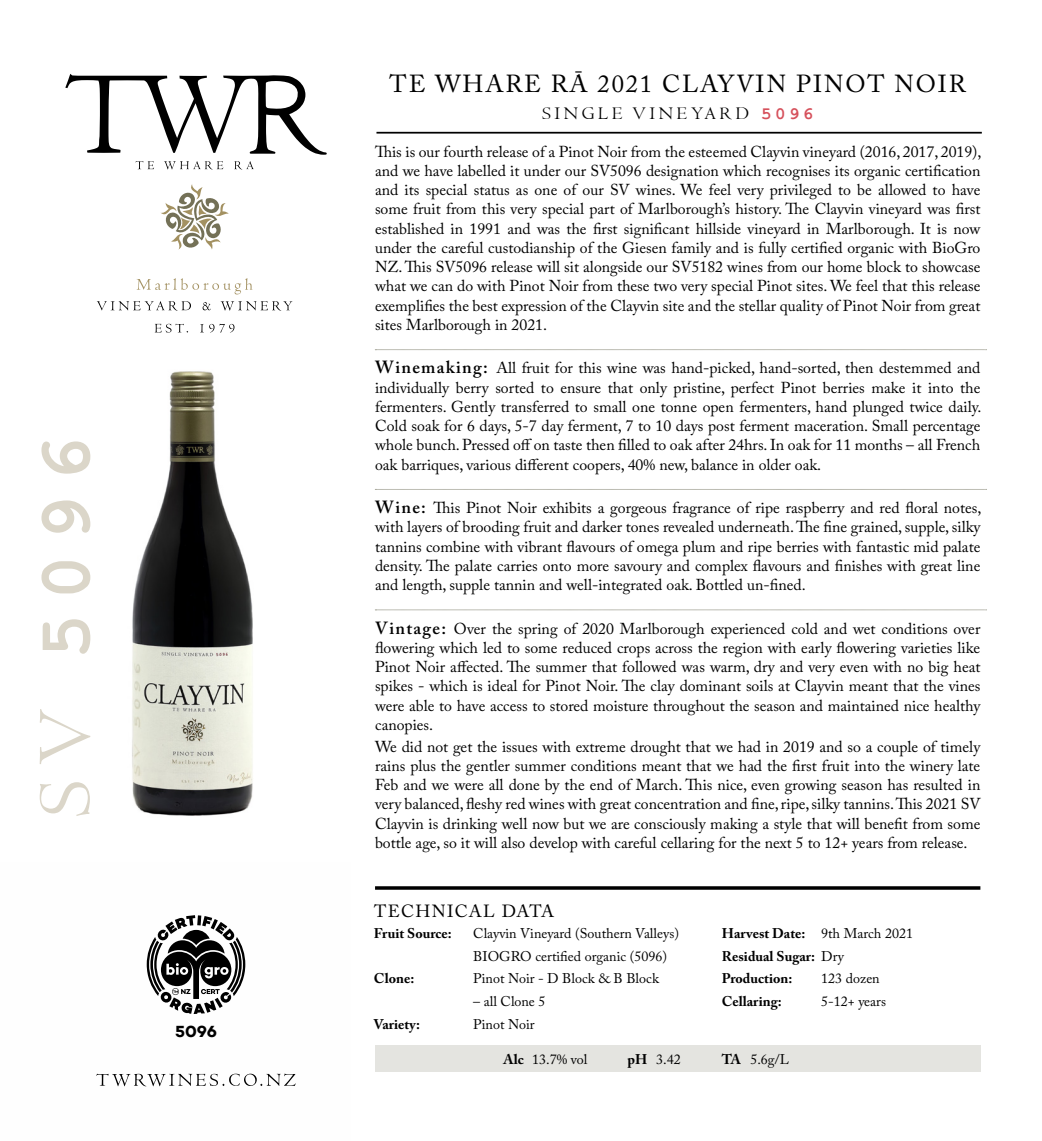
<style>
.page{position:relative;width:1042px;height:1141px;background:#fff}
.page>*{position:absolute;margin:0;border:0;box-sizing:border-box;transform-origin:0 0}
.t1{font:24.5px "Adobe Caslon Pro";letter-spacing:.075em;color:#000}
.t2{font:18.55px "Centaur";letter-spacing:.2em;color:#000}
.t3{font:17.5px "Adobe Caslon Pro";letter-spacing:.075em;color:#000}
.t4{font:16.45px "Campton Bold DEMO";color:#000}
.t5{font:15.75px/19.2px "Adobe Caslon Pro";color:#000;text-align:justify}
.t6{font:14px/22.8px "Adobe Caslon Pro";color:#000}
.t7{font:700 14px/22.8px "Adobe Caslon Pro";color:#000}
.s1{font-family:"Courier New";font-weight:700;font-size:17.5px;color:#d6515c}
.s2{font-weight:600;font-size:17.5px}
.s3{font-weight:400}
.s4{font-weight:700}
</style>
<div class="page">
<svg style="left:161px;top:184px;width:68px;height:66px"></svg>
<svg style="left:65px;top:74px;width:262px;height:81px"></svg>
<svg style="left:135px;top:161px;width:19px;height:8px"></svg>
<svg style="left:164px;top:161px;width:59px;height:9px"></svg>
<svg style="left:234px;top:161px;width:20px;height:9px"></svg>
<svg style="left:137px;top:278px;width:116px;height:16px"></svg>
<svg style="left:97px;top:301px;width:94px;height:10px"></svg>
<svg style="left:203px;top:302px;width:8px;height:8px"></svg>
<svg style="left:221px;top:301px;width:71px;height:10px"></svg>
<svg style="left:147px;top:915px;width:98px;height:99px"></svg>
<svg style="left:96px;top:1073px;width:200px;height:13px"></svg>
<svg style="left:375px;top:349px;width:611px;height:1px"></svg>
<svg style="left:375px;top:489px;width:611px;height:1px"></svg>
<svg style="left:375px;top:610px;width:611px;height:1px"></svg>
<hr style="left:376px;top:132px;width:606px;height:2px;background:#000">
<svg style="left:155px;top:324px;width:33px;height:9px"></svg>
<svg style="left:200px;top:324px;width:34px;height:9px"></svg>
<div style="left:375px;top:1046px;width:605px;height:26px;background:#e4e4e0"></div>
<svg style="left:375px;top:886px;width:605px;height:4px;background:#1f1f1f"></svg>
<img style="left:90px;top:371px;width:163px;height:445px">
<svg style="left:40px;top:441px;width:50px;height:375px"></svg>
<p class="t4" style="left:175px;top:1022px;width:43px">5096</p>
<h1 class="t1" style="left:389px;top:69px;width:578px">TE WHARE RĀ 2021 CLAYVIN PINOT NOIR</h1>
<p class="t2" style="left:542px;top:102px;width:273px">SINGLE VINEYARD <span class="s1">5096</span></p>
<p class="t5" style="left:375px;top:142px;width:608px">This is our fourth release of a Pinot Noir from the esteemed Clayvin vineyard (2016, 2017, 2019), and we have labelled it under our SV5096 designation which recognises its organic certification and its special status as one of our SV wines. We feel very privileged to be allowed to have some fruit from this very special part of Marlborough’s history. The Clayvin vineyard was first established in 1991 and was the first significant hillside vineyard in Marlborough. It is now under the careful custodianship of the Giesen family and is fully certified organic with BioGro NZ. This SV5096 release will sit alongside our SV5182 wines from our home block to showcase what we can do with Pinot Noir from these two very special Pinot sites. We feel that this release exemplifies the best expression of the Clayvin site and the stellar quality of Pinot Noir from great sites Marlborough in 2021.</p>
<p class="t5" style="left:375px;top:358px;width:608px"><span class="s2">Winemaking:</span> All fruit for this wine was hand-picked, hand-sorted, then destemmed and individually berry sorted to ensure that only pristine, perfect Pinot berries make it into the fermenters. Gently transferred to small one tonne open fermenters, hand plunged twice daily.<br>Cold soak for 6 days, 5-7 day ferment, 7 to 10 days post ferment maceration. Small percentage whole bunch. Pressed off on taste then filled to oak after 24hrs. In oak for 11 months – all French oak barriques, various different coopers, 40% new, balance in older oak.</p>
<p class="t5" style="left:375px;top:498px;width:608px"><span class="s2">Wine:</span> This Pinot Noir exhibits a gorgeous fragrance of ripe raspberry and red floral notes, with layers of brooding fruit and darker tones revealed underneath. The fine grained, supple, silky tannins combine with vibrant flavours of omega plum and ripe berries with fantastic mid palate density. The palate carries onto more savoury and complex flavours and finishes with great line and length, supple tannin and well-integrated oak. Bottled un-fined.</p>
<p class="t5" style="left:375px;top:618px;width:607px"><span class="s2">Vintage:</span> Over the spring of 2020 Marlborough experienced cold and wet conditions over flowering which led to some reduced crops across the region with early flowering varieties like Pinot Noir affected. The summer that followed was warm, dry and very even with no big heat spikes - which is ideal for Pinot Noir. The clay dominant soils at Clayvin meant that the vines were able to have access to stored moisture throughout the season and maintained nice healthy canopies.</p>
<p class="t5" style="left:375px;top:736px;width:607px">We did not get the issues with extreme drought that we had in 2019 and so a couple of timely rains plus the gentler summer conditions meant that we had the first fruit into the winery late Feb and we were all done by the end of March. This nice, even growing season has resulted in very balanced, fleshy red wines with great concentration and fine, ripe, silky tannins. This 2021 SV Clayvin is drinking well now but we are consciously making a style that will benefit from some bottle age, so it will also develop with careful cellaring for the next 5 to 12+ years from release.</p>
<p class="t3" style="left:374px;top:900px;width:182px">TECHNICAL DATA</p>
<p class="t7" style="left:374px;top:922px;width:79px">Fruit Source:</p>
<p class="t6" style="left:473px;top:922px;width:207px">Clayvin Vineyard (Southern Valleys)<br>BIOGRO certified organic (5096)</p>
<p class="t7" style="left:374px;top:967px;width:42px">Clone:</p>
<p class="t6" style="left:473px;top:967px;width:187px">Pinot Noir - D Block &amp; B Block</p>
<p class="t6" style="left:473px;top:990px;width:74px">– all Clone 5</p>
<p class="t7" style="left:374px;top:1013px;width:48px">Variety:</p>
<p class="t6" style="left:473px;top:1013px;width:63px">Pinot Noir</p>
<p class="t7" style="left:722px;top:922px;width:193px">Harvest Date: <span class="s3">9th March 2021<br></span>Residual Sugar: <span class="s3">Dry<br></span>Production:</p>
<p class="t6" style="left:821px;top:967px;width:60px">123 dozen</p>
<p class="t7" style="left:722px;top:990px;width:61px">Cellaring:</p>
<p class="t6" style="left:821px;top:990px;width:66px">5-12+ years</p>
<p class="t6" style="left:503px;top:1048px;width:85px"><span class="s4">Alc</span> 13.7% vol</p>
<p class="t6" style="left:627px;top:1048px;width:55px"><span class="s4">pH</span> 3.42</p>
<p class="t6" style="left:722px;top:1048px;width:69px"><span class="s4">TA</span> 5.6g/L</p>
</div>
